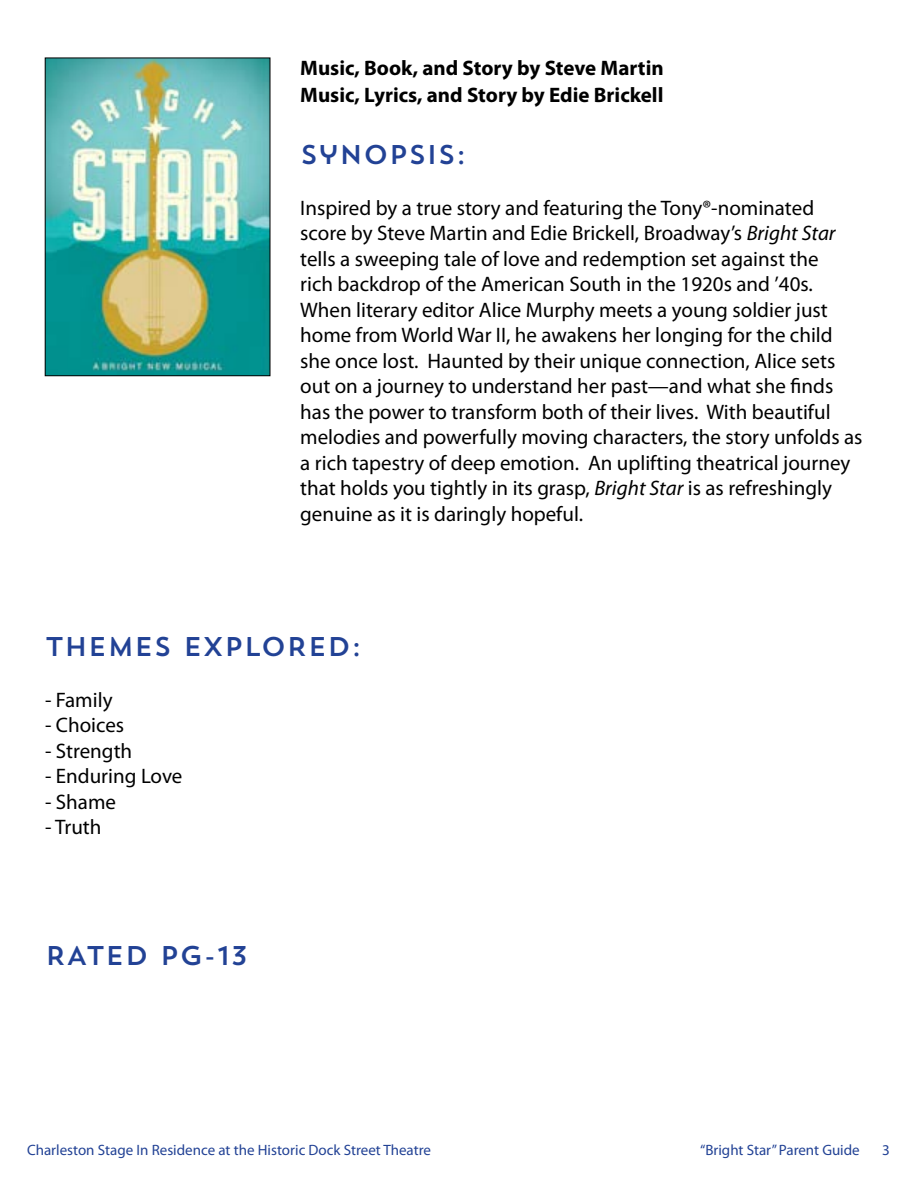
<style>
.page{position:relative;width:918px;height:1188px;background:#fff}
.page>*{position:absolute;margin:0;border:0;box-sizing:border-box;transform-origin:0 0}
.t1{font:27px "Trend Sans One";color:#224295}
.t2{font:21px/25.5px "Myriad Pro";color:#000}
.t3{font:700 21px/27px "Myriad Pro";color:#000}
.t4{font:15px "Myriad Pro";color:#224295}
.s1{font-style:italic}
</style>
<div class="page">
<img style="left:47px;top:60px;width:221px;height:314px">
<div style="left:45px;top:58px;width:225px;height:318px;border:1px solid #000"></div>
<p class="t3" style="left:300px;top:54px;width:365px">Music, Book, and Story by Steve Martin<br>Music, Lyrics, and Story by Edie Brickell</p>
<p class="t1" style="left:300px;top:137px;width:168px">SYNOPSIS:</p>
<p class="t2" style="left:300px;top:195px;width:564px">Inspired by a true story and featuring the Tony®-nominated score by Steve Martin and Edie Brickell, Broadway’s <span class="s1">Bright Star </span>tells a sweeping tale of love and redemption set against the<br>rich backdrop of the American South in the 1920s and ’40s.<br>When literary editor Alice Murphy meets a young soldier just home from World War II, he awakens her longing for the child she once lost. Haunted by their unique connection, Alice sets out on a journey to understand her past—and what she finds has the power to transform both of their lives. With beautiful melodies and powerfully moving characters, the story unfolds as a rich tapestry of deep emotion. An uplifting theatrical journey that holds you tightly in its grasp, <span class="s1">Bright Star</span> is as refreshingly genuine as it is daringly hopeful.</p>
<p class="t1" style="left:45px;top:629px;width:319px">THEMES EXPLORED:</p>
<p class="t2" style="left:45px;top:687px;width:69px">- Family</p>
<p class="t2" style="left:45px;top:712px;width:81px">- Choices</p>
<p class="t2" style="left:45px;top:738px;width:89px">- Strength</p>
<p class="t2" style="left:45px;top:763px;width:139px">- Enduring Love</p>
<p class="t2" style="left:45px;top:789px;width:73px">- Shame</p>
<p class="t2" style="left:45px;top:814px;width:58px">- Truth</p>
<p class="t1" style="left:45px;top:938px;width:205px">RATED PG-13</p>
<p class="t4" style="left:27px;top:1140px;width:406px">Charleston Stage In Residence at the Historic Dock Street Theatre</p>
<p class="t4" style="left:700px;top:1140px;width:161px">“Bright Star” Parent Guide</p>
<p class="t4" style="left:882px;top:1140px;width:9px">3</p>
</div>
